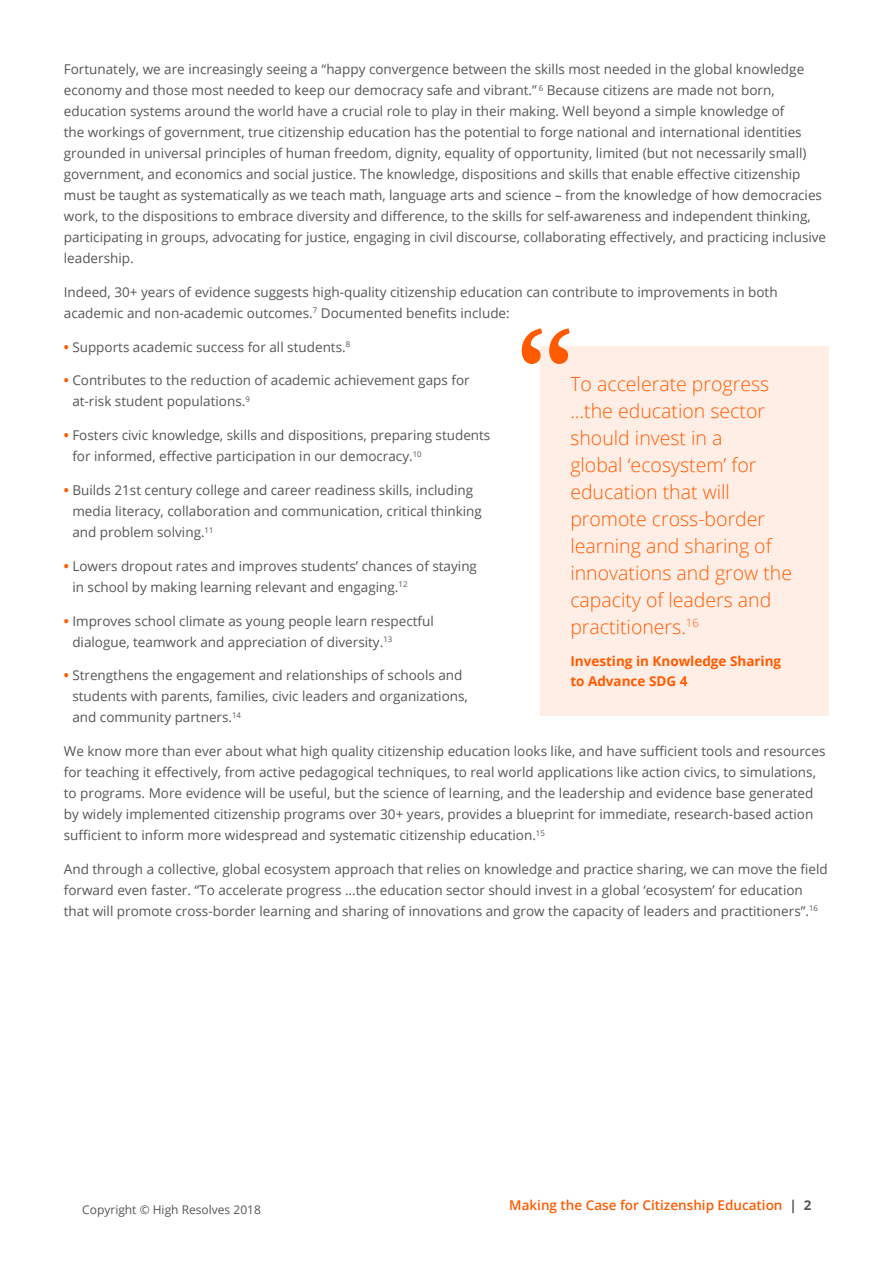
<style>
.page{position:relative;width:893px;height:1263px;background:#fff}
.page>*{position:absolute;margin:0;border:0;box-sizing:border-box;transform-origin:0 0}
.t1{font:300 19.5px/27px "Open Sans";color:#ff5a00}
.t2{font:13.5px/21px "Open Sans";color:#555559}
.t3{font:700 13.5px/19.5px "Open Sans";color:#ff5a00}
.t4{font:600 13.5px "Open Sans";color:#ff5a00}
.t5{font:12px "Open Sans";color:#555559}
.s1{font-weight:700;color:#ff5a00}
.s2{font-weight:700;color:#555559}
</style>
<div class="page">
<div style="left:541px;top:346px;width:288px;height:369px;background:#ffeee6"></div>
<svg style="left:522px;top:328px;width:48px;height:36px"></svg>
<p class="t2" style="left:64px;top:58px;width:764px">Fortunately, we are increasingly seeing a “happy convergence between the skills most needed in the global knowledge economy and those most needed to keep our democracy safe and vibrant.” <sup>6</sup> Because citizens are made not born, education systems around the world have a crucial role to play in their making. Well beyond a simple knowledge of<br>the workings of government, true citizenship education has the potential to forge national and international identities grounded in universal principles of human freedom, dignity, equality of opportunity, limited (but not necessarily small) government, and economics and social justice. The knowledge, dispositions and skills that enable effective citizenship must be taught as systematically as we teach math, language arts and science – from the knowledge of how democracies work, to the dispositions to embrace diversity and difference, to the skills for self-awareness and independent thinking, participating in groups, advocating for justice, engaging in civil discourse, collaborating effectively, and practicing inclusive leadership.</p>
<p class="t2" style="left:64px;top:281px;width:715px">Indeed, 30+ years of evidence suggests high-quality citizenship education can contribute to improvements in both academic and non-academic outcomes.<sup>7</sup> Documented benefits include:</p>
<p class="t2" style="left:64px;top:336px;width:288px"><span class="s1">•</span> Supports academic success for all students.<sup>8</sup></p>
<p class="t2" style="left:72px;top:370px;width:399px;text-indent:-9px"><span class="s1">•</span> Contributes to the reduction of academic achievement gaps for at-risk student populations.<sup>9</sup></p>
<p class="t2" style="left:72px;top:424px;width:420px;text-indent:-9px"><span class="s1">•</span> Fosters civic knowledge, skills and dispositions, preparing students for informed, effective participation in our democracy.<sup>10</sup></p>
<p class="t2" style="left:72px;top:479px;width:411px;text-indent:-9px"><span class="s1">•</span> Builds 21st century college and career readiness skills, including media literacy, collaboration and communication, critical thinking and problem solving.<sup>11</sup></p>
<p class="t2" style="left:72px;top:555px;width:406px;text-indent:-9px"><span class="s1">•</span> Lowers dropout rates and improves students’ chances of staying in school by making learning relevant and engaging.<sup>12</sup></p>
<p class="t2" style="left:72px;top:610px;width:363px;text-indent:-9px"><span class="s1">•</span> Improves school climate as young people learn respectful dialogue, teamwork and appreciation of diversity.<sup>13</sup></p>
<p class="t2" style="left:72px;top:664px;width:397px;text-indent:-9px"><span class="s1">•</span> Strengthens the engagement and relationships of schools and students with parents, families, civic leaders and organizations, and community partners.<sup>14</sup></p>
<p class="t2" style="left:64px;top:740px;width:763px">We know more than ever about what high quality citizenship education looks like, and have sufficient tools and resources for teaching it effectively, from active pedagogical techniques, to real world applications like action civics, to simulations, to programs. More evidence will be useful, but the science of learning, and the leadership and evidence base generated by widely implemented citizenship programs over 30+ years, provides a blueprint for immediate, research-based action sufficient to inform more widespread and systematic citizenship education.<sup>15</sup></p>
<p class="t2" style="left:64px;top:858px;width:765px">And through a collective, global ecosystem approach that relies on knowledge and practice sharing, we can move the field forward even faster. “To accelerate progress ...the education sector should invest in a global ‘ecosystem’ for education that will promote cross-border learning and sharing of innovations and grow the capacity of leaders and practitioners”.<sup>16</sup></p>
<h1 class="t1" style="left:570px;top:370px;width:223px">To accelerate progress ...the education sector should invest in a<br>global ‘ecosystem’ for education that will promote cross-border learning and sharing of innovations and grow the capacity of leaders and practitioners.<sup>16</sup></h1>
<p class="t3" style="left:570px;top:651px;width:212px">Investing in Knowledge Sharing to Advance SDG 4</p>
<p class="t5" style="left:82px;top:1201px;width:180px">Copyright © High Resolves 2018</p>
<p class="t4" style="left:509px;top:1196px;width:304px">Making the Case for Citizenship Education <span class="s2">| 2</span></p>
</div>
